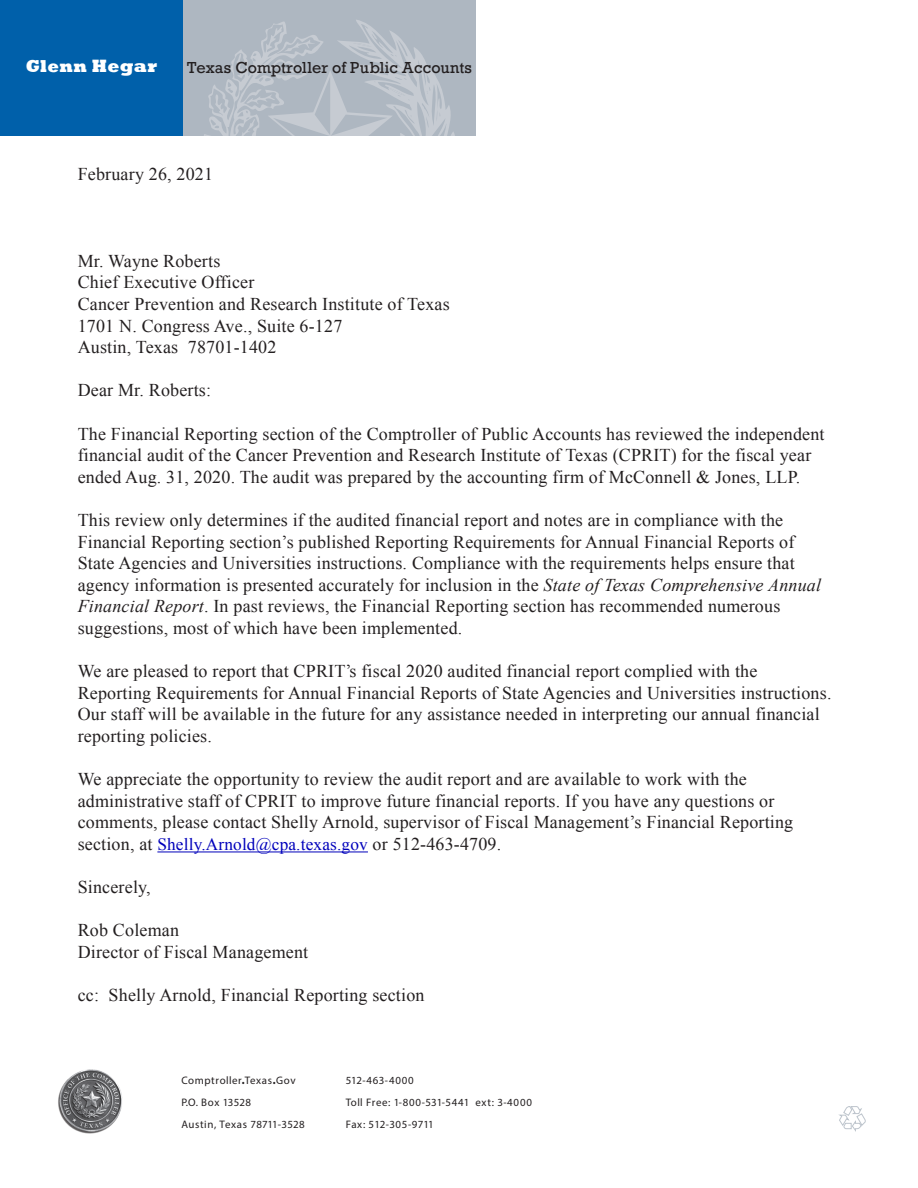
<style>
.page{position:relative;width:918px;height:1188px;background:#fff}
.page>*{position:absolute;margin:0;border:0;box-sizing:border-box;transform-origin:0 0}
.All_Text_on_LETTER{font:18px/21.6px "Times New Roman";letter-spacing:.01em;color:#231f20}
.t1{font:800 17.7px "Rockwell";letter-spacing:.02em;color:#fff;scale:.95 1}
.All_Text_on_LETTER-2{font:17.25px "Times New Roman";letter-spacing:.01em;color:#00b}
.t2{font:15px "Rockwell";letter-spacing:.01em;color:#231f20}
.t3{font:10.95px "Myriad Pro";letter-spacing:.05em;color:#231f20}
.t4{font:10.95px "Myriad Pro";letter-spacing:.02em;color:#231f20}
.t5{font:10.95px "Myriad Pro";letter-spacing:.07em;color:#231f20}
.s1{font-size:18.3px}
.s2{font-style:italic}
.s3{font-size:18px;color:#231f20}
.s4{font-weight:900;font-stretch:semi-condensed}
</style>
<div class="page">
<div style="left:183px;top:0;width:293px;height:135px;background:#aeb7c1"></div>
<svg style="left:204px;top:20px;width:251px;height:115px"></svg>
<div style="left:0;top:0;width:183px;height:135px;background:#0060aa"></div>
<img style="left:58px;top:1069px;width:64px;height:65px">
<svg style="left:839px;top:1106px;width:27px;height:26px"></svg>
<hr style="left:157px;top:852px;width:211px;height:1px;background:#00b">
<p class="t1" style="left:26px;top:56px;width:140px">Glenn <span class="s1">Hegar</span></p>
<p class="t2" style="left:187px;top:59px;width:287px">Texas Comptroller of Public Accounts</p>
<p class="All_Text_on_LETTER" style="left:78px;top:163px;width:137px">February 26, 2021</p>
<p class="All_Text_on_LETTER" style="left:78px;top:250px;width:144px">Mr. Wayne Roberts</p>
<p class="All_Text_on_LETTER" style="left:78px;top:271px;width:178px">Chief Executive Officer</p>
<p class="All_Text_on_LETTER" style="left:78px;top:293px;width:373px">Cancer Prevention and Research Institute of Texas</p>
<p class="All_Text_on_LETTER" style="left:78px;top:315px;width:266px">1701 N. Congress Ave., Suite 6-127</p>
<p class="All_Text_on_LETTER" style="left:78px;top:336px;width:200px">Austin, Texas 78701-1402</p>
<p class="All_Text_on_LETTER" style="left:78px;top:379px;width:135px">Dear Mr. Roberts:</p>
<p class="All_Text_on_LETTER" style="left:78px;top:423px;width:748px">The Financial Reporting section of the Comptroller of Public Accounts has reviewed the independent financial audit of the Cancer Prevention and Research Institute of Texas (CPRIT) for the fiscal year ended Aug. 31, 2020. The audit was prepared by the accounting firm of McConnell &amp; Jones, LLP.</p>
<p class="All_Text_on_LETTER" style="left:78px;top:509px;width:745px">This review only determines if the audited financial report and notes are in compliance with the Financial Reporting section’s published Reporting Requirements for Annual Financial Reports of State Agencies and Universities instructions. Compliance with the requirements helps ensure that agency information is presented accurately for inclusion in the <span class="s2">State of Texas Comprehensive Annual Financial Report</span>. In past reviews, the Financial Reporting section has recommended numerous suggestions, most of which have been implemented.</p>
<p class="All_Text_on_LETTER" style="left:78px;top:660px;width:755px">We are pleased to report that CPRIT’s fiscal 2020 audited financial report complied with the Reporting Requirements for Annual Financial Reports of State Agencies and Universities instructions.<br>Our staff will be available in the future for any assistance needed in interpreting our annual financial reporting policies.</p>
<p class="All_Text_on_LETTER" style="left:78px;top:768px;width:717px">We appreciate the opportunity to review the audit report and are available to work with the administrative staff of CPRIT to improve future financial reports. If you have any questions or comments, please contact Shelly Arnold, supervisor of Fiscal Management’s Financial Reporting</p>
<p class="All_Text_on_LETTER-2" style="left:78px;top:833px;width:425px"><span class="s3">section, at</span> Shelly.Arnold@cpa.texas.gov <span class="s3">or 512-463-4709.</span></p>
<p class="All_Text_on_LETTER" style="left:78px;top:876px;width:74px">Sincerely,</p>
<p class="All_Text_on_LETTER" style="left:78px;top:919px;width:103px">Rob Coleman</p>
<p class="All_Text_on_LETTER" style="left:78px;top:941px;width:232px">Director of Fiscal Management</p>
<p class="All_Text_on_LETTER" style="left:78px;top:984px;width:348px">cc: Shelly Arnold, Financial Reporting section</p>
<p class="t3" style="left:181px;top:1074px;width:116px">Comptroller<span class="s4">.</span>Texas<span class="s4">.</span>Gov</p>
<p class="t3" style="left:181px;top:1095px;width:71px">P.O. Box 13528</p>
<p class="t3" style="left:181px;top:1117px;width:125px">Austin, Texas 78711-3528</p>
<p class="t5" style="left:346px;top:1074px;width:69px">512-463-4000</p>
<p class="t3" style="left:346px;top:1095px;width:188px">Toll Free: 1-800-531-5441 ext: 3-4000</p>
<p class="t4" style="left:346px;top:1117px;width:90px">Fax: 512-305-9711</p>
</div>
